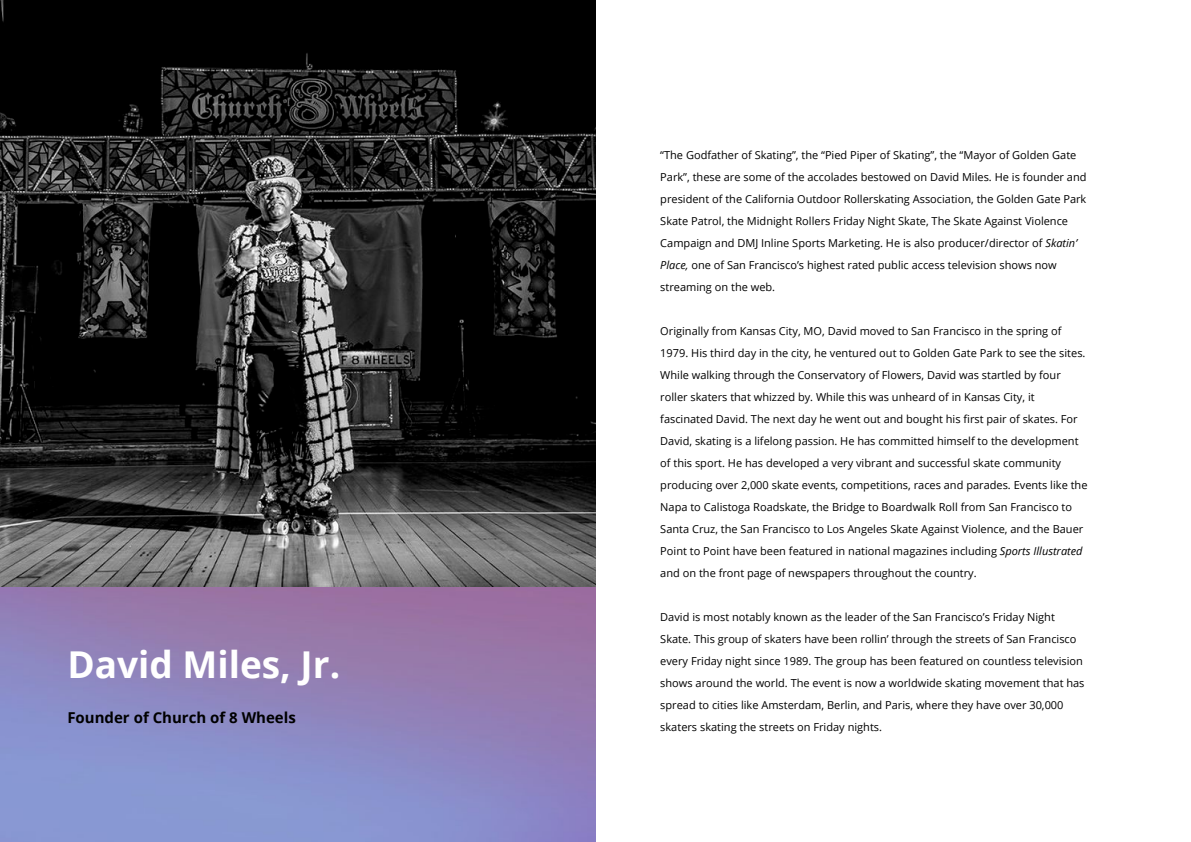
<style>
.page{position:relative;width:1191px;height:842px;background:#fff}
.page>*{position:absolute;margin:0;border:0;box-sizing:border-box;transform-origin:0 0}
.t1{font:700 37px "Open Sans";color:#fff}
.t2{font:700 15px "Open Sans";color:#000}
.t3{font:11px/22px "Open Sans";color:#000}
.s1{font-style:italic}
</style>
<div class="page">
<svg style="left:0;top:0;width:595px;height:587px"></svg>
<h1 class="t1" style="left:67px;top:639px;width:274px">David Miles, Jr.</h1>
<h2 class="t2" style="left:67px;top:707px;width:230px">Founder of Church of 8 Wheels</h2>
<p class="t3" style="left:660px;top:144px;width:428px">“The Godfather of Skating”, the “Pied Piper of Skating”, the “Mayor of Golden Gate Park”, these are some of the accolades bestowed on David Miles. He is founder and president of the California Outdoor Rollerskating Association, the Golden Gate Park Skate Patrol, the Midnight Rollers Friday Night Skate, The Skate Against Violence Campaign and DMJ Inline Sports Marketing. He is also producer/director of <span class="s1">Skatin’ Place,</span> one of San Francisco’s highest rated public access television shows now streaming on the web.</p>
<p class="t3" style="left:660px;top:320px;width:429px">Originally from Kansas City, MO, David moved to San Francisco in the spring of 1979. His third day in the city, he ventured out to Golden Gate Park to see the sites.<br>While walking through the Conservatory of Flowers, David was startled by four roller skaters that whizzed by. While this was unheard of in Kansas City, it fascinated David. The next day he went out and bought his first pair of skates. For David, skating is a lifelong passion. He has committed himself to the development of this sport. He has developed a very vibrant and successful skate community producing over 2,000 skate events, competitions, races and parades. Events like the Napa to Calistoga Roadskate, the Bridge to Boardwalk Roll from San Francisco to Santa Cruz, the San Francisco to Los Angeles Skate Against Violence, and the Bauer Point to Point have been featured in national magazines including <span class="s1">Sports Illustrated </span>and on the front page of newspapers throughout the country.</p>
<p class="t3" style="left:660px;top:606px;width:426px">David is most notably known as the leader of the San Francisco’s Friday Night Skate. This group of skaters have been rollin’ through the streets of San Francisco every Friday night since 1989. The group has been featured on countless television shows around the world. The event is now a worldwide skating movement that has spread to cities like Amsterdam, Berlin, and Paris, where they have over 30,000 skaters skating the streets on Friday nights.</p>
</div>
